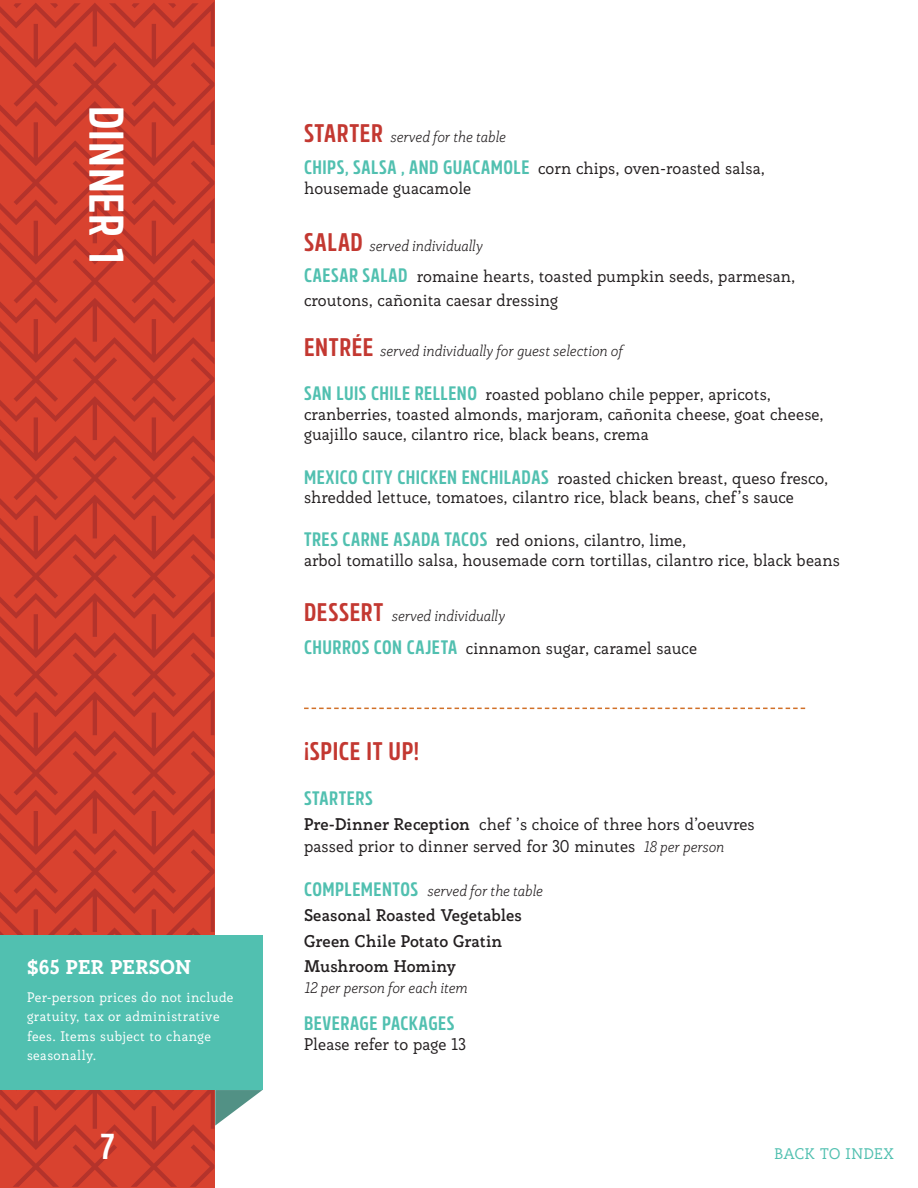
<style>
.page{position:relative;width:918px;height:1188px;background:#fff}
.page>*{position:absolute;margin:0;border:0;box-sizing:border-box;transform-origin:0 0}
.t1{font:700 48.75px "Rockeby Cd";letter-spacing:.015em;color:#fff}
.t2{font:700 36px "Rockeby Cd";color:#fff}
.t3{font:700 25.5px "Rockeby Cd";letter-spacing:.025em;color:#c33831}
.t4{font:700 19.5px "Rockeby Cd";letter-spacing:.025em;color:#51c0b0}
.t5{font:800 19.5px "Rogliano";letter-spacing:.015em;color:#fff}
.t6{font:16.5px/19.8px "Rogliano";color:#231f20}
.t7{font:700 16.5px "Rogliano";color:#231f20}
.t8{font:italic 300 15px "Rogliano";color:#231f20}
.t9{font:15px "Rogliano";letter-spacing:.03em;color:#51c0b0}
.t10{font:13.5px/19.5px "Rogliano";letter-spacing:.03em;color:#fff}
.s1{font-family:"Rockeby Cd";font-weight:700;font-style:normal;font-size:25.5px;color:#c33831}
.s2{font-family:"Rockeby Cd";font-weight:700;font-size:19.5px;color:#51c0b0}
.s3{font-weight:700}
.s4{font-weight:300;font-style:italic;font-size:15px}
.s5{font-family:"Rockeby Cd";font-weight:700;font-style:normal;font-size:19.5px;color:#51c0b0}
</style>
<div class="page">
<svg style="left:0;top:1px;width:214px;height:1186px;background:#cf3e2d"></svg>
<div style="left:0;top:935px;width:262px;height:155px;background:#51c0b0"></div>
<svg style="left:215px;top:1090px;width:47px;height:36px"></svg>
<svg style="left:304px;top:708px;width:501px;height:1px"></svg>
<p class="t1" style="left:135px;top:106px;width:160px;rotate:90deg">DINNER 1</p>
<p class="t5" style="left:27px;top:954px;width:166px">$65 PER PERSON</p>
<p class="t10" style="left:27px;top:987px;width:208px">Per-person prices do not include gratuity, tax or administrative fees. Items subject to change seasonally.</p>
<p class="t2" style="left:101px;top:1125px;width:16px">7</p>
<p class="t8" style="left:304px;top:128px;width:203px"><span class="s1">STARTER</span> served for the table</p>
<p class="t6" style="left:304px;top:158px;width:462px"><span class="s2">CHIPS, SALSA , AND GUACAMOLE</span> corn chips, oven-roasted salsa, housemade guacamole</p>
<p class="t8" style="left:304px;top:236px;width:180px"><span class="s1">SALAD</span> served individually</p>
<p class="t6" style="left:304px;top:264px;width:493px;line-height:24px"><span class="s2">CAESAR SALAD</span> romaine hearts, toasted pumpkin seeds, parmesan, croutons, cañonita caesar dressing</p>
<p class="t8" style="left:304px;top:341px;width:320px"><span class="s1">ENTRÉE</span> served individually for guest selection of</p>
<p class="t6" style="left:304px;top:384px;width:521px"><span class="s2">SAN LUIS CHILE RELLENO</span> roasted poblano chile pepper, apricots, cranberries, toasted almonds, marjoram, cañonita cheese, goat cheese, guajillo sauce, cilantro rice, black beans, crema</p>
<p class="t6" style="left:304px;top:468px;width:526px"><span class="s2">MEXICO CITY CHICKEN ENCHILADAS</span> roasted chicken breast, queso fresco, shredded lettuce, tomatoes, cilantro rice, black beans, chef’s sauce</p>
<p class="t6" style="left:304px;top:530px;width:537px"><span class="s2">TRES CARNE ASADA TACOS</span> red onions, cilantro, lime,<br>arbol tomatillo salsa, housemade corn tortillas, cilantro rice, black beans</p>
<p class="t8" style="left:304px;top:606px;width:202px"><span class="s1">DESSERT</span> served individually</p>
<p class="t6" style="left:304px;top:638px;width:395px"><span class="s2">CHURROS CON CAJETA</span> cinnamon sugar, caramel sauce</p>
<p class="t3" style="left:304px;top:736px;width:117px">¡SPICE IT UP!</p>
<p class="t4" style="left:304px;top:786px;width:70px">STARTERS</p>
<p class="t6" style="left:304px;top:814px;width:452px"><span class="s3">Pre-Dinner Reception</span> chef ’s choice of three hors d’oeuvres</p>
<p class="t6" style="left:304px;top:836px;width:421px">passed prior to dinner served for 30 minutes <span class="s4">18 per person</span></p>
<p class="t8" style="left:304px;top:881px;width:240px"><span class="s5">COMPLEMENTOS</span> served for the table</p>
<p class="t7" style="left:304px;top:905px;width:219px">Seasonal Roasted Vegetables</p>
<p class="t7" style="left:304px;top:930px;width:200px">Green Chile Potato Gratin</p>
<p class="t7" style="left:304px;top:956px;width:153px">Mushroom Hominy</p>
<p class="t8" style="left:304px;top:978px;width:165px">12 per person for each item</p>
<p class="t4" style="left:304px;top:1012px;width:152px">BEVERAGE PACKAGES</p>
<p class="t6" style="left:304px;top:1034px;width:163px">Please refer to page 13</p>
<p class="t9" style="left:774px;top:1144px;width:121px">BACK TO INDEX</p>
</div>
